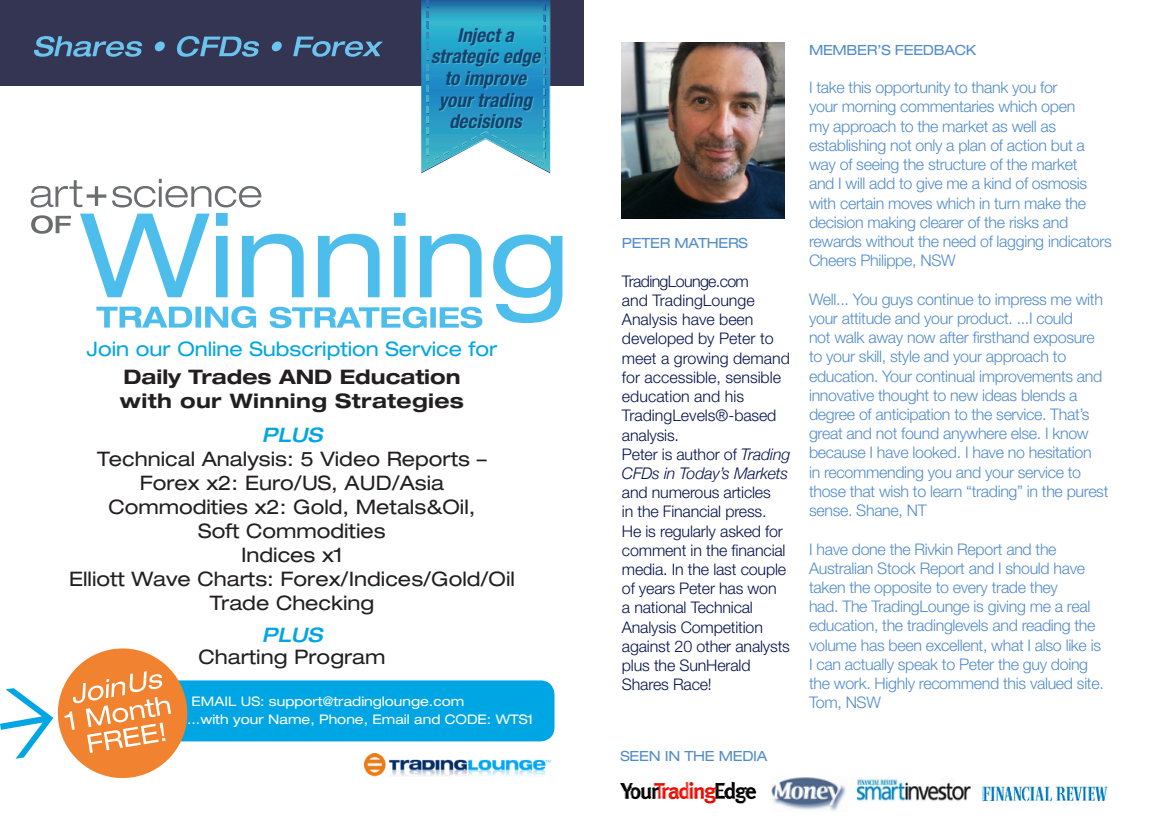
<style>
.page{position:relative;width:1168px;height:840px;background:#fff}
.page>*{position:absolute;margin:0;border:0;box-sizing:border-box;transform-origin:0 0}
.t1{font:expanded 20px/24px "Helvetica Neue";color:#231f20;text-align:center}
.t2{font:700 expanded 20px/24px "Helvetica Neue";letter-spacing:.02em;color:#231f20}
.t3{font:expanded 20px "Helvetica Neue";color:#00a6e4}
.t4{font:italic 700 condensed 19.2px/21.6px "Helvetica Neue";color:#18406f;text-align:center}
.t5{font:300 16px/19.2px "Helvetica Neue";letter-spacing:-.02em;color:#528cc9}
.t6{font:300 16px/19.2px "Helvetica Neue";letter-spacing:-.01em;color:#05124d}
.t7{font:expanded 14px "Helvetica Neue";letter-spacing:-.02em;color:#528cc9}
.t8{font:expanded 13.2px/18px "Helvetica Neue";color:#fff}
.s1{font-weight:500;font-style:italic;color:#00a6e4}
.s2{font-style:italic}
</style>
<div class="page">
<img style="left:981px;top:785px;width:127px;height:18px">
<img style="left:771px;top:777px;width:75px;height:34px">
<img style="left:850px;top:777px;width:121px;height:24px">
<img style="left:620px;top:782px;width:137px;height:22px">
<img style="left:622px;top:42px;width:163px;height:176px">
<div style="left:0;top:0;width:584px;height:85px;background:#343553"></div>
<div style="left:149px;top:680px;width:405px;height:61px;background:#00a6e4;border-radius:14px"></div>
<svg style="left:80px;top:213px;width:130px;height:84px"></svg>
<svg style="left:216px;top:213px;width:12px;height:84px"></svg>
<svg style="left:242px;top:234px;width:62px;height:63px"></svg>
<svg style="left:318px;top:234px;width:62px;height:63px"></svg>
<svg style="left:394px;top:213px;width:12px;height:84px"></svg>
<svg style="left:420px;top:234px;width:62px;height:63px"></svg>
<svg style="left:493px;top:234px;width:69px;height:89px"></svg>
<svg style="left:31px;top:180px;width:75px;height:27px"></svg>
<svg style="left:112px;top:179px;width:149px;height:28px"></svg>
<svg style="left:31px;top:215px;width:40px;height:18px"></svg>
<svg style="left:96px;top:306px;width:386px;height:22px"></svg>
<svg style="left:0;top:648px;width:192px;height:131px"></svg>
<svg style="left:34px;top:36px;width:349px;height:21px"></svg>
<img style="left:365px;top:753px;width:186px;height:22px">
<svg style="left:421px;top:0;width:130px;height:173px;background:#3ea5ca"></svg>
<p class="t4" style="left:431px;top:24px;width:111px">Inject a strategic edge to improve your trading decisions</p>
<p class="t3" style="left:87px;top:337px;width:412px">Join our Online Subscription Service for</p>
<p class="t2" style="left:120px;top:364px;width:346px">Daily Trades AND Education with our Winning Strategies</p>
<p class="t1" style="left:69px;top:422px;width:447px"><span class="s1">PLUS<br></span>Technical Analysis: 5 Video Reports –<br>Forex x2: Euro/US, AUD/Asia<br>Commodities x2: Gold, Metals&amp;Oil,<br>Soft Commodities<br>Indices x1<br>Elliott Wave Charts: Forex/Indices/Gold/Oil<br>Trade Checking</p>
<p class="t1" style="left:198px;top:623px;width:189px;line-height:22px"><span class="s1">PLUS<br></span>Charting Program</p>
<p class="t8" style="left:187px;top:691px;width:348px;text-indent:4px">EMAIL US: support@tradinglounge.com<br>...with your Name, Phone, Email and CODE: WTS1</p>
<p class="t7" style="left:622px;top:235px;width:127px">PETER MATHERS</p>
<p class="t6" style="left:622px;top:271px;width:170px">TradingLounge.com<br>and TradingLounge<br>Analysis have been developed by Peter to meet a growing demand for accessible, sensible education and his<br>TradingLevels®-based analysis.</p>
<p class="t6" style="left:622px;top:444px;width:170px">Peter is author of <span class="s2">Trading<br>CFDs in Today’s Markets </span>and numerous articles<br>in the Financial press.<br>He is regularly asked for comment in the financial media. In the last couple of years Peter has won<br>a national Technical<br>Analysis Competition against 20 other analysts plus the SunHerald<br>Shares Race!</p>
<p class="t7" style="left:620px;top:747px;width:148px">SEEN IN THE MEDIA</p>
<p class="t7" style="left:809px;top:41px;width:169px">MEMBER’S FEEDBACK</p>
<p class="t5" style="left:809px;top:77px;width:304px">I take this opportunity to thank you for<br>your morning commentaries which open<br>my approach to the market as well as establishing not only a plan of action but a way of seeing the structure of the market<br>and I will add to give me a kind of osmosis with certain moves which in turn make the decision making clearer of the risks and rewards without the need of lagging indicators Cheers Philippe, NSW</p>
<p class="t5" style="left:809px;top:289px;width:301px">Well... You guys continue to impress me with your attitude and your product. ...I could<br>not walk away now after firsthand exposure to your skill, style and your approach to education. Your continual improvements and innovative thought to new ideas blends a degree of anticipation to the service. That’s great and not found anywhere else. I know because I have looked. I have no hesitation<br>in recommending you and your service to those that wish to learn “trading” in the purest sense. Shane, NT</p>
<p class="t5" style="left:809px;top:538px;width:296px">I have done the Rivkin Report and the Australian Stock Report and I should have taken the opposite to every trade they<br>had. The TradingLounge is giving me a real education, the tradinglevels and reading the volume has been excellent, what I also like is I can actually speak to Peter the guy doing the work. Highly recommend this valued site.<br>Tom, NSW</p>
</div>
